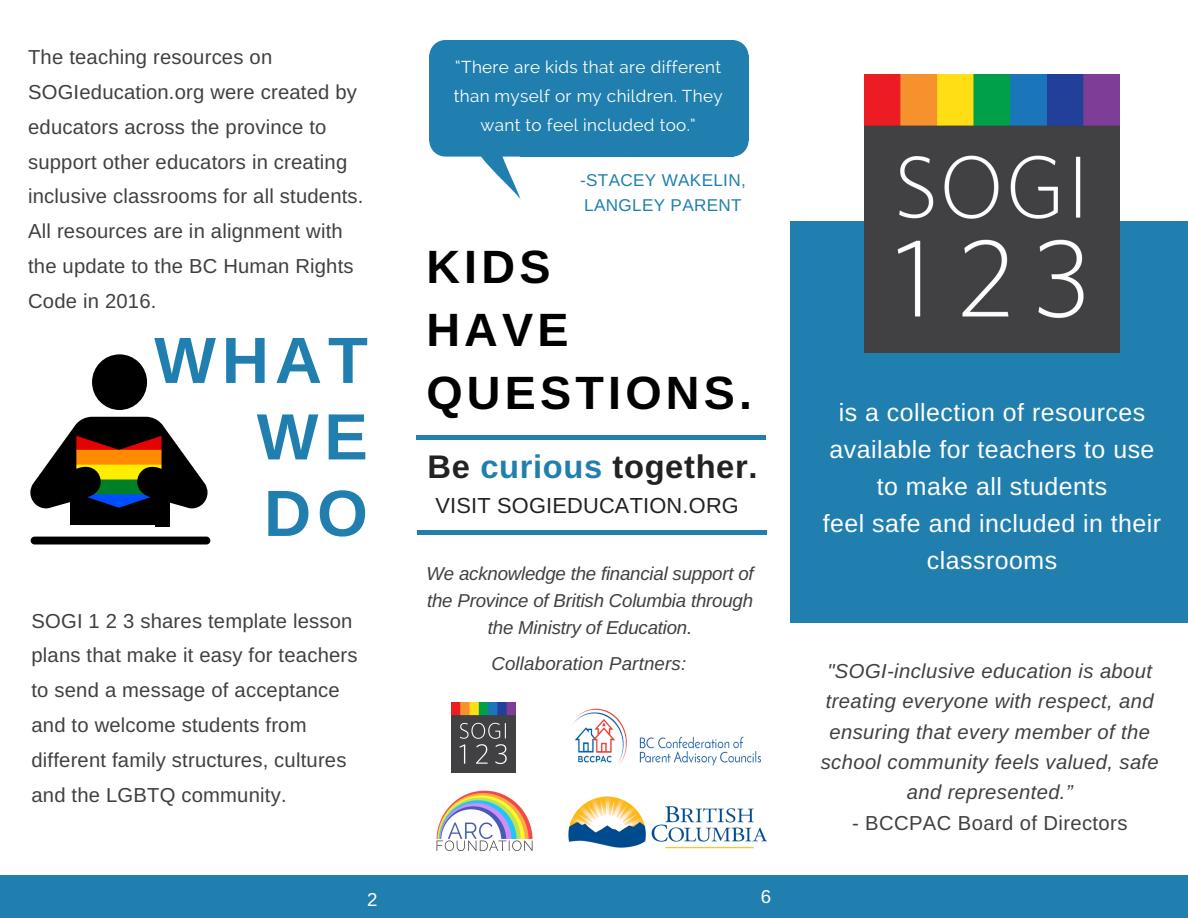
<style>
.page{position:relative;width:1188px;height:918px;background:#fff}
.page>*{position:absolute;margin:0;border:0;box-sizing:border-box;transform-origin:0 0}
.t1{font:700 65.4px/76.5px "Arimo";letter-spacing:.09em;color:#207fae;text-align:justify}
.t2{font:700 46.65px/63px "Arimo";letter-spacing:.09em;color:#000}
.t3{font:700 32.7px "Arimo";letter-spacing:.02em;color:#222}
.t4{font:24.9px/37.2px "Arimo";letter-spacing:.02em;color:#fff;text-align:center}
.t5{font:21.75px "Arimo";letter-spacing:.01em;color:#222}
.t6{font:20.25px/34.8px "Arimo";letter-spacing:.01em;color:#404040}
.t7{font:italic 20.25px/30.3px "Arimo";letter-spacing:.02em;color:#404040;text-align:center}
.t8{font:italic 18.75px/27px "Arimo";letter-spacing:-.01em;color:#404040;text-align:center}
.t9{font:italic 18.75px "Arimo";letter-spacing:.01em;color:#404040}
.t10{font:18.75px "Arimo";color:#fff}
.t11{font:17.1px/29.2px "Raleway";letter-spacing:.02em;color:#fff;text-align:center}
.t12{font:17.1px/24.8px "Arimo";letter-spacing:.02em;color:#207fae}
.s1{color:#207fae}
</style>
<div class="page">
<div style="left:791px;top:222px;width:397px;height:401px;background:#207fae"></div>
<img style="left:864px;top:74px;width:255px;height:278px">
<img style="left:451px;top:702px;width:64px;height:71px">
<div style="left:794px;top:875px;width:394px;height:43px;background:#207fae"></div>
<div style="left:0;top:875px;width:796px;height:43px;background:#207fae"></div>
<div style="left:92px;top:354px;width:55px;height:56px;background:#000;border-radius:50%"></div>
<svg style="left:30px;top:417px;width:178px;height:108px"></svg>
<div style="left:31px;top:537px;width:179px;height:7px;background:#000;border-radius:4px"></div>
<img style="left:568px;top:796px;width:199px;height:53px">
<img style="left:573px;top:708px;width:187px;height:58px">
<div style="left:429px;top:56px;width:92px;height:85px;background:#207fae"></div>
<div style="left:520px;top:140px;width:213px;height:17px;background:#207fae"></div>
<svg style="left:733px;top:141px;width:16px;height:16px"></svg>
<svg style="left:429px;top:141px;width:92px;height:59px"></svg>
<div style="left:732px;top:56px;width:17px;height:85px;background:#207fae"></div>
<svg style="left:733px;top:40px;width:16px;height:16px"></svg>
<div style="left:520px;top:56px;width:213px;height:85px;background:#207fae"></div>
<div style="left:520px;top:40px;width:213px;height:16px;background:#207fae"></div>
<svg style="left:429px;top:40px;width:91px;height:16px"></svg>
<img style="left:436px;top:790px;width:97px;height:61px">
<div style="left:416px;top:435px;width:350px;height:5px;background:#207fae"></div>
<hr style="left:417px;top:530px;width:350px;height:4px;background:#207fae">
<div style="left:155px;top:492px;width:15px;height:34px;background:#000"></div>
<div style="left:70px;top:490px;width:14px;height:35px;background:#000"></div>
<p class="t6" style="left:28px;top:40px;width:337px">The teaching resources on<br>SOGIeducation.org were created by educators across the province to support other educators in creating inclusive classrooms for all students.<br>All resources are in alignment with the update to the BC Human Rights<br>Code in 2016.</p>
<h1 class="t1" style="left:257px;top:322px;width:113px;text-indent:-102px">WHAT WE DO</h1>
<p class="t6" style="left:32px;top:603px;width:328px">SOGI 1 2 3 shares template lesson plans that make it easy for teachers to send a message of acceptance and to welcome students from different family structures, cultures and the LGBTQ community.</p>
<p class="t11" style="left:454px;top:52px;width:270px">“There are kids that are different than myself or my children. They want to feel included too.”</p>
<p class="t12" style="left:580px;top:168px;width:167px">-STACEY WAKELIN,<br>LANGLEY PARENT</p>
<h2 class="t2" style="left:426px;top:236px;width:327px">KIDS<br>HAVE<br>QUESTIONS.</h2>
<h3 class="t3" style="left:428px;top:449px;width:331px">Be <span class="s1">curious</span> together.</h3>
<p class="t5" style="left:435px;top:493px;width:305px">VISIT SOGIEDUCATION.ORG</p>
<p class="t8" style="left:427px;top:560px;width:329px">We acknowledge the financial support of the Province of British Columbia through the Ministry of Education.</p>
<p class="t9" style="left:491px;top:653px;width:196px">Collaboration Partners:</p>
<p class="t10" style="left:367px;top:889px;width:12px">2</p>
<p class="t10" style="left:761px;top:886px;width:12px">6</p>
<p class="t4" style="left:823px;top:393px;width:340px">is a collection of resources available for teachers to use to make all students<br>feel safe and included in their classrooms</p>
<p class="t7" style="left:821px;top:656px;width:340px">"SOGI-inclusive education is about treating everyone with respect, and ensuring that every member of the school community feels valued, safe and represented.”</p>
<p class="t6" style="left:852px;top:805px;width:277px">- BCCPAC Board of Directors</p>
</div>
